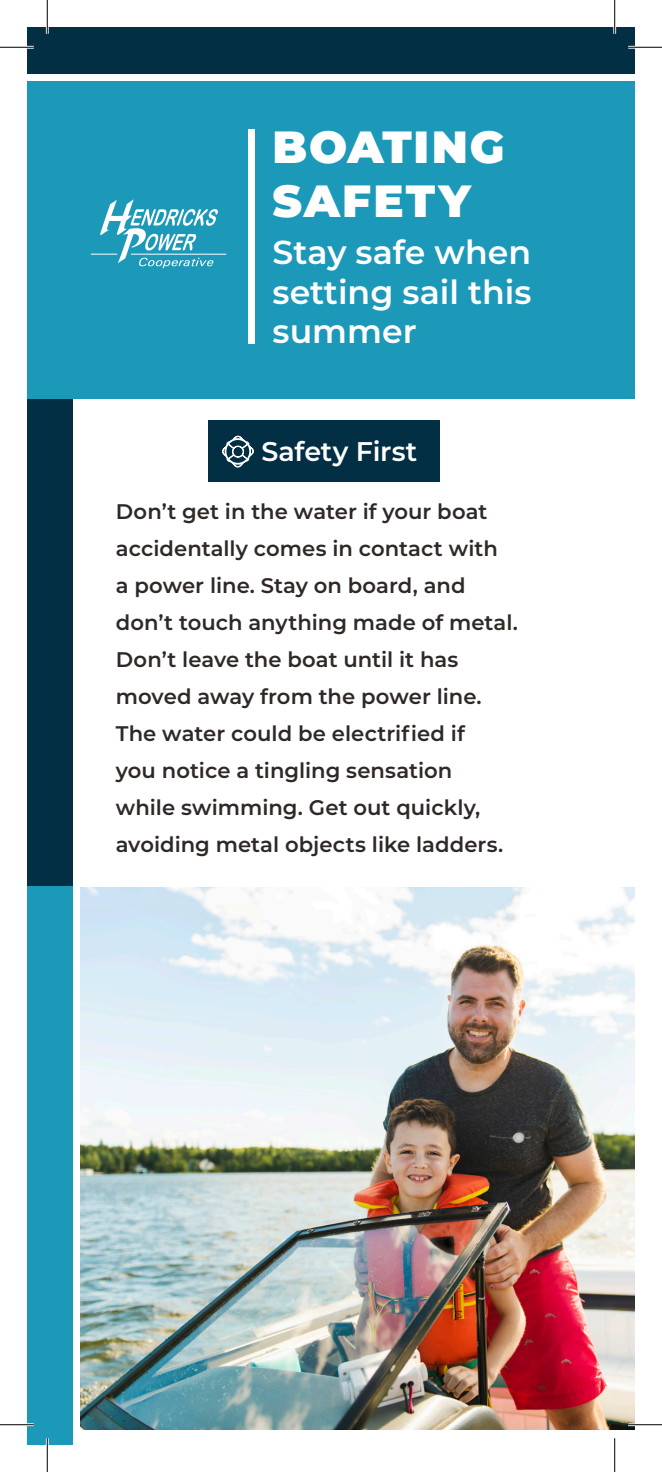
<style>
.page{position:relative;width:662px;height:1472px;background:#fff}
.page>*{position:absolute;margin:0;border:0;box-sizing:border-box;transform-origin:0 0}
.t1{font:900 45px/54px "Montserrat";letter-spacing:.04em;color:#fff}
.t2{font:600 33.07px/39.8px "Montserrat";color:#fff;text-align:justify}
.t3{font:600 27px "Montserrat";letter-spacing:-.005em;color:#fff}
.t4{font:600 21.15px/36.9px "Montserrat";color:#2e2826}
</style>
<div class="page">
<div style="left:27px;top:27px;width:607px;height:48px;background:#032f45"></div>
<img style="left:80px;top:887px;width:554px;height:542px">
<div style="left:208px;top:421px;width:232px;height:61px;background:#032f45"></div>
<svg style="left:222px;top:436px;width:32px;height:32px"></svg>
<div style="left:27px;top:392px;width:48px;height:499px;background:#032f45"></div>
<div style="left:27px;top:886px;width:48px;height:558px;background:#1c98b9"></div>
<div style="left:73px;top:383px;width:7px;height:1061px;background:#fff"></div>
<div style="left:27px;top:78px;width:607px;height:321px;background:#1c98b9"></div>
<div style="left:249px;top:129px;width:6px;height:214px;background:#fff"></div>
<div style="left:27px;top:75px;width:607px;height:6px;background:#fff"></div>
<hr style="left:131px;top:254px;width:95px;height:1px;background:#fff">
<svg style="left:91px;top:199px;width:127px;height:69px"></svg>
<hr style="left:0;top:46px;width:34px;height:3px;background:#fff">
<hr style="left:628px;top:46px;width:34px;height:3px;background:#fff">
<hr style="left:0;top:1423px;width:34px;height:3px;background:#fff">
<hr style="left:628px;top:1423px;width:34px;height:3px;background:#fff">
<hr style="left:46px;top:0;width:3px;height:34px;background:#fff">
<hr style="left:46px;top:1438px;width:3px;height:34px;background:#fff">
<hr style="left:613px;top:0;width:3px;height:34px;background:#fff">
<hr style="left:0;top:47px;width:34px;height:1px;background:#000">
<hr style="left:628px;top:47px;width:34px;height:1px;background:#000">
<hr style="left:0;top:1424px;width:34px;height:1px;background:#000">
<hr style="left:628px;top:1424px;width:34px;height:1px;background:#000">
<hr style="left:47px;top:0;width:1px;height:34px;background:#000">
<hr style="left:47px;top:1438px;width:1px;height:34px;background:#000">
<hr style="left:614px;top:0;width:1px;height:34px;background:#000">
<hr style="left:614px;top:1438px;width:1px;height:34px;background:#000">
<p class="t1" style="left:272px;top:117px;width:233px">BOATING<br>SAFETY</p>
<p class="t2" style="left:272px;top:231px;width:260px">Stay safe when setting sail this summer</p>
<p class="t3" style="left:261px;top:432px;width:157px">Safety First</p>
<p class="t4" style="left:116px;top:492px;width:403px">Don’t get in the water if your boat accidentally comes in contact with<br>a power line. Stay on board, and don’t touch anything made of metal.<br>Don’t leave the boat until it has moved away from the power line.<br>The water could be electrified if<br>you notice a tingling sensation<br>while swimming. Get out quickly, avoiding metal objects like ladders.</p>
</div>
